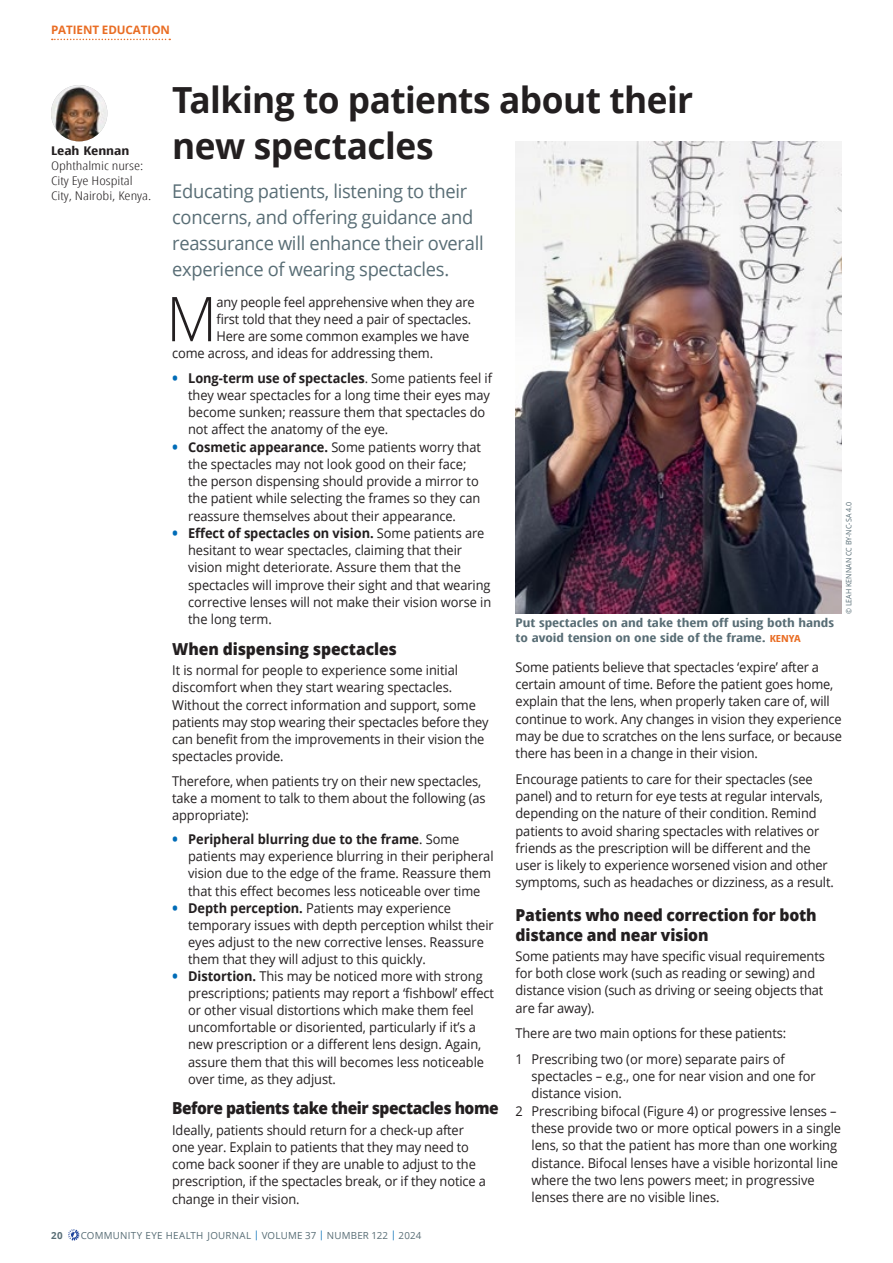
<style>
.page{position:relative;width:893px;height:1263px;background:#fff}
.page>*{position:absolute;margin:0;border:0;box-sizing:border-box;transform-origin:0 0}
.t1{font:300 61.8px "Open Sans";color:#231f20;scale:.95 1}
.t2{font:700 36px/46.5px "Open Sans";letter-spacing:-.015em;color:#231f20}
.t3{font:18.9px/26.1px "Open Sans";letter-spacing:-.015em;color:#586d75}
.t4{font:800 16.5px/19.5px "Open Sans";letter-spacing:-.015em;color:#231f20;scale:.95 1}
.t5{font:800 16.5px "Open Sans";letter-spacing:-.015em;color:#231f20;scale:.94 1}
.t6{font:13.5px/17.2px "Open Sans";letter-spacing:-.005em;color:#231f20;scale:.95 1}
.t7{font:700 condensed 12px/15px "Open Sans";color:#586d75;scale:1.26 1}
.t8{font:300 condensed 12px/15px "Open Sans";color:#231f20;scale:1.3 1}
.t9{font:700 condensed 12px "Open Sans";color:#231f20;scale:1.3 1}
.t10{font:700 11.7px "Open Sans";letter-spacing:-.005em;color:#e96d24}
.t11{font:9.75px "Open Sans";letter-spacing:.025em;color:#586d75}
.t12{font:700 9.75px "Open Sans";color:#586d75}
.t13{font:7.5px "Open Sans";color:#586d75;scale:.95 1}
.s1{font-weight:700;font-size:16.5px;color:#006cb7}
.s2{font-weight:700}
.s3{font-size:9.75px;color:#e96d24}
.s4{color:#006cb7}
</style>
<div class="page">
<svg style="left:68px;top:1229px;width:11px;height:11px"></svg>
<svg style="left:52px;top:39px;width:118px;height:1px"></svg>
<img style="left:51px;top:85px;width:56px;height:56px;border-radius:28px">
<img style="left:516px;top:141px;width:326px;height:473px">
<p class="t10" style="left:51px;top:22px;width:120px">PATIENT EDUCATION</p>
<p class="t9" style="left:51px;top:143px;width:62px">Leah Kennan</p>
<p class="t8" style="left:51px;top:158px;width:79px">Ophthalmic nurse:<br>City Eye Hospital<br>City, Nairobi, Kenya.</p>
<h2 class="t2" style="left:172px;top:75px;width:522px">Talking to patients about their new spectacles</h2>
<h3 class="t3" style="left:172px;top:178px;width:313px">Educating patients, listening to their concerns, and offering guidance and reassurance will enhance their overall experience of wearing spectacles.</h3>
<h1 class="t1" style="left:166px;top:276px;width:55px">M</h1>
<p class="t6" style="left:216px;top:293px;width:273px">any people feel apprehensive when they are</p>
<p class="t6" style="left:216px;top:310px;width:270px">first told that they need a pair of spectacles.</p>
<p class="t6" style="left:216px;top:327px;width:268px">Here are some common examples we have</p>
<p class="t6" style="left:172px;top:345px;width:276px">come across, and ideas for addressing them.</p>
<p class="t6" style="left:188px;top:369px;width:321px;text-indent:-16px"><span class="s1">•</span> <span class="s2">Long-term use of spectacles</span>. Some patients feel if they wear spectacles for a long time their eyes may become sunken; reassure them that spectacles do not affect the anatomy of the eye.</p>
<p class="t6" style="left:188px;top:438px;width:310px;text-indent:-16px"><span class="s1">•</span> <span class="s2">Cosmetic appearance.</span> Some patients worry that the spectacles may not look good on their face; the person dispensing should provide a mirror to the patient while selecting the frames so they can reassure themselves about their appearance.</p>
<p class="t6" style="left:188px;top:524px;width:320px;text-indent:-16px"><span class="s1">•</span> <span class="s2">Effect of spectacles on vision.</span> Some patients are hesitant to wear spectacles, claiming that their vision might deteriorate. Assure them that the spectacles will improve their sight and that wearing corrective lenses will not make their vision worse in the long term.</p>
<p class="t4" style="left:172px;top:638px;width:238px">When dispensing spectacles</p>
<p class="t6" style="left:172px;top:661px;width:334px">It is normal for people to experience some initial discomfort when they start wearing spectacles.<br>Without the correct information and support, some patients may stop wearing their spectacles before they can benefit from the improvements in their vision the spectacles provide.</p>
<p class="t6" style="left:172px;top:772px;width:331px">Therefore, when patients try on their new spectacles, take a moment to talk to them about the following (as appropriate):</p>
<p class="t6" style="left:188px;top:830px;width:323px;text-indent:-16px"><span class="s1">•</span> <span class="s2">Peripheral blurring due to the frame</span>. Some patients may experience blurring in their peripheral vision due to the edge of the frame. Reassure them that this effect becomes less noticeable over time</p>
<p class="t6" style="left:188px;top:899px;width:323px;text-indent:-16px"><span class="s1">•</span> <span class="s2">Depth perception.</span> Patients may experience temporary issues with depth perception whilst their eyes adjust to the new corrective lenses. Reassure them that they will adjust to this quickly.</p>
<p class="t6" style="left:188px;top:967px;width:324px;text-indent:-16px"><span class="s1">•</span> <span class="s2">Distortion.</span> This may be noticed more with strong prescriptions; patients may report a ‘fishbowl’ effect or other visual distortions which make them feel uncomfortable or disoriented, particularly if it’s a new prescription or a different lens design. Again, assure them that this will becomes less noticeable over time, as they adjust.</p>
<p class="t5" style="left:172px;top:1096px;width:349px">Before patients take their spectacles home</p>
<p class="t6" style="left:172px;top:1121px;width:332px">Ideally, patients should return for a check-up after one year. Explain to patients that they may need to come back sooner if they are unable to adjust to the prescription, if the spectacles break, or if they notice a change in their vision.</p>
<p class="t7" style="left:516px;top:614px;width:254px">Put spectacles on and take them off using both hands to avoid tension on one side of the frame. <span class="s3">KENYA</span></p>
<p class="t13" style="left:843px;top:614px;width:119px;rotate:-90deg">© LEAH KENNAN CC BY-NC-SA 4.0</p>
<p class="t6" style="left:516px;top:658px;width:345px">Some patients believe that spectacles ‘expire’ after a certain amount of time. Before the patient goes home, explain that the lens, when properly taken care of, will continue to work. Any changes in vision they experience may be due to scratches on the lens surface, or because there has been in a change in their vision.</p>
<p class="t6" style="left:516px;top:770px;width:336px">Encourage patients to care for their spectacles (see panel) and to return for eye tests at regular intervals, depending on the nature of their condition. Remind patients to avoid sharing spectacles with relatives or friends as the prescription will be different and the user is likely to experience worsened vision and other symptoms, such as headaches or dizziness, as a result.</p>
<p class="t4" style="left:516px;top:904px;width:318px">Patients who need correction for both distance and near vision</p>
<p class="t6" style="left:516px;top:947px;width:327px">Some patients may have specific visual requirements for both close work (such as reading or sewing) and distance vision (such as driving or seeing objects that are far away).</p>
<p class="t6" style="left:516px;top:1020px;width:286px;line-height:25.7px">There are two main options for these patients:<br>1 Prescribing two (or more) separate pairs of</p>
<p class="t6" style="left:531px;top:1067px;width:301px">spectacles – e.g., one for near vision and one for</p>
<p class="t6" style="left:531px;top:1084px;width:97px">distance vision.</p>
<p class="t6" style="left:516px;top:1102px;width:339px">2 Prescribing bifocal (Figure 4) or progressive lenses –</p>
<p class="t6" style="left:531px;top:1119px;width:327px">these provide two or more optical powers in a single</p>
<p class="t6" style="left:531px;top:1136px;width:323px">lens, so that the patient has more than one working</p>
<p class="t6" style="left:531px;top:1153px;width:324px">distance. Bifocal lenses have a visible horizontal line</p>
<p class="t6" style="left:531px;top:1171px;width:299px">where the two lens powers meet; in progressive</p>
<p class="t6" style="left:531px;top:1188px;width:199px">lenses there are no visible lines.</p>
<p class="t12" style="left:51px;top:1228px;width:13px">20</p>
<p class="t11" style="left:81px;top:1228px;width:342px">COMMUNITY EYE HEALTH JOURNAL <span class="s4">|</span> VOLUME 37 <span class="s4">|</span> NUMBER 122 <span class="s4">|</span> 2024</p>
</div>
